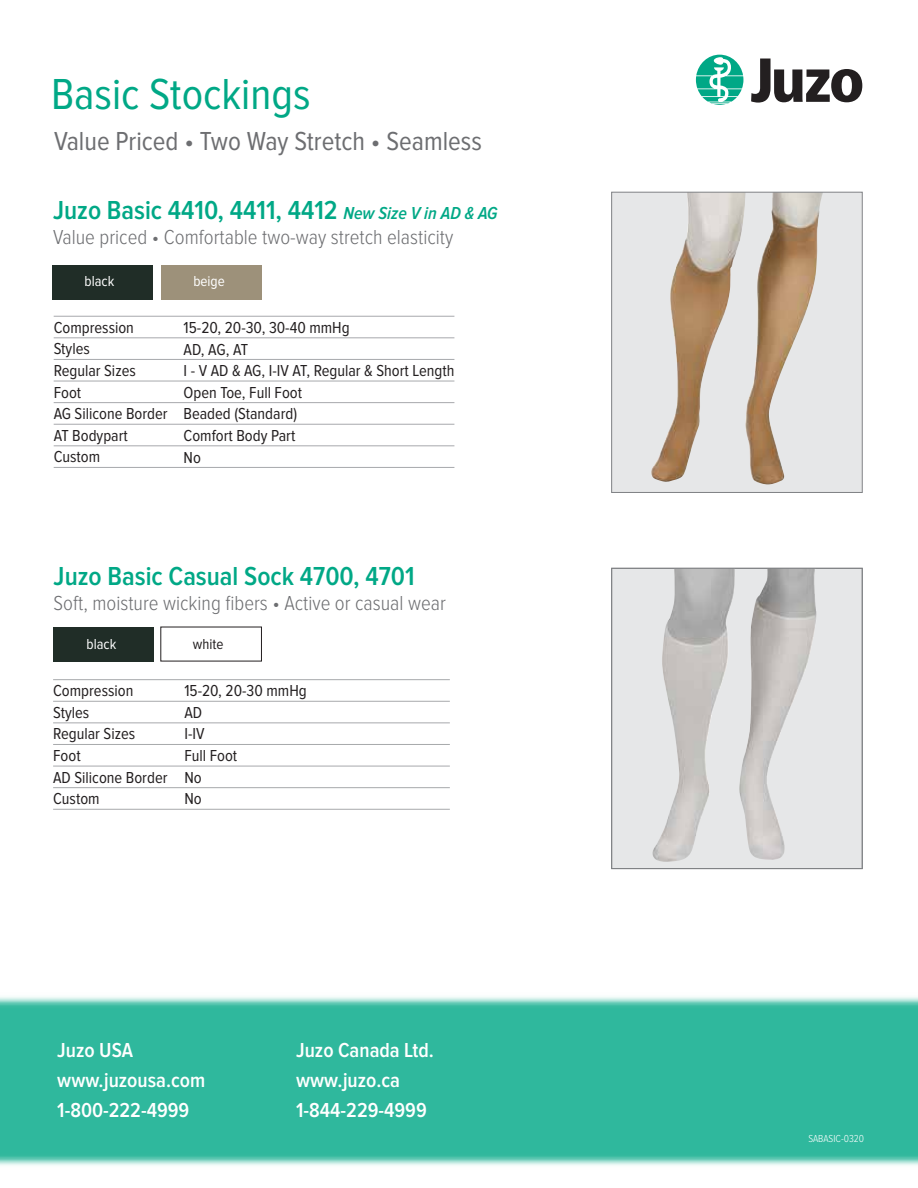
<style>
.page{position:relative;width:918px;height:1188px;background:#fff}
.page>*{position:absolute;margin:0;border:0;box-sizing:border-box;transform-origin:0 0}
.t1{font:45px "Proxima Nova Cond";color:#00a886}
.t2{font:600 27px "Proxima Nova Cond";color:#00a886}
.t3{font:27px "Proxima Nova Cond";color:#6d6e71}
.t4{font:300 21px "Proxima Nova Cond";color:#6d6e71}
.t5{font:600 21px/30px "Proxima Nova Cond";color:#fff}
.t6{font:16.5px "Proxima Nova Cond";color:#231f20}
.t7{font:15px "Proxima Nova Cond";color:#fff}
.t8{font:15px "Proxima Nova Cond";color:#231f20}
.t9{font:300 10.5px "Proxima Nova Cond";color:#fff}
.s1{font-style:italic;font-size:18px}
</style>
<div class="page">
<hr style="left:54px;top:467px;width:400px;height:1px;background:#a7a9ac">
<hr style="left:54px;top:446px;width:400px;height:1px;background:#a7a9ac">
<hr style="left:54px;top:424px;width:400px;height:1px;background:#a7a9ac">
<hr style="left:54px;top:402px;width:400px;height:1px;background:#a7a9ac">
<hr style="left:54px;top:359px;width:400px;height:1px;background:#a7a9ac">
<hr style="left:54px;top:338px;width:400px;height:1px;background:#a7a9ac">
<hr style="left:54px;top:316px;width:400px;height:1px;background:#a7a9ac">
<hr style="left:54px;top:381px;width:400px;height:1px;background:#a7a9ac">
<hr style="left:53px;top:809px;width:397px;height:1px;background:#a7a9ac">
<hr style="left:53px;top:787px;width:397px;height:1px;background:#a7a9ac">
<hr style="left:53px;top:766px;width:397px;height:1px;background:#a7a9ac">
<hr style="left:53px;top:723px;width:397px;height:1px;background:#a7a9ac">
<hr style="left:53px;top:701px;width:397px;height:1px;background:#a7a9ac">
<hr style="left:53px;top:679px;width:397px;height:1px;background:#a7a9ac">
<hr style="left:53px;top:744px;width:397px;height:1px;background:#a7a9ac">
<img style="left:0;top:997px;width:918px;height:169px">
<svg style="left:751px;top:59px;width:111px;height:44px"></svg>
<svg style="left:696px;top:55px;width:47px;height:50px"></svg>
<div style="left:161px;top:265px;width:100px;height:34px;background:#9d917a"></div>
<div style="left:52px;top:265px;width:101px;height:34px;background:#202d27"></div>
<div style="left:54px;top:627px;width:100px;height:34px;background:#202d27"></div>
<div style="left:612px;top:192px;width:250px;height:300px;background:#e6e7e8"></div>
<img style="left:651px;top:194px;width:172px;height:291px">
<div style="left:611px;top:192px;width:252px;height:301px;border:1px solid #808285"></div>
<div style="left:611px;top:568px;width:252px;height:301px;background:#e6e7e8"></div>
<img style="left:652px;top:570px;width:165px;height:292px">
<div style="left:611px;top:568px;width:252px;height:301px;border:1px solid #808285"></div>
<h1 class="t1" style="left:51px;top:69px;width:261px">Basic Stockings</h1>
<h2 class="t3" style="left:54px;top:126px;width:429px">Value Priced • Two Way Stretch • Seamless</h2>
<h2 class="t2" style="left:53px;top:195px;width:446px">Juzo Basic 4410, 4411, 4412 <span class="s1">New Size V in AD &amp; AG</span></h2>
<p class="t4" style="left:53px;top:226px;width:402px">Value priced • Comfortable two-way stretch elasticity</p>
<p class="t7" style="left:85px;top:273px;width:31px">black</p>
<p class="t7" style="left:193px;top:273px;width:33px">beige</p>
<p class="t6" style="left:54px;top:318px;width:82px">Compression</p>
<p class="t6" style="left:184px;top:318px;width:168px">15-20, 20-30, 30-40 mmHg</p>
<p class="t6" style="left:54px;top:339px;width:38px">Styles</p>
<p class="t6" style="left:184px;top:341px;width:66px">AD, AG, AT</p>
<p class="t6" style="left:54px;top:362px;width:84px">Regular Sizes</p>
<p class="t6" style="left:184px;top:362px;width:272px">I - V AD &amp; AG, I-IV AT, Regular &amp; Short Length</p>
<p class="t6" style="left:54px;top:383px;width:29px">Foot</p>
<p class="t6" style="left:184px;top:383px;width:120px">Open Toe, Full Foot</p>
<p class="t6" style="left:54px;top:405px;width:116px">AG Silicone Border</p>
<p class="t6" style="left:184px;top:405px;width:115px">Beaded (Standard)</p>
<p class="t6" style="left:54px;top:426px;width:76px">AT Bodypart</p>
<p class="t6" style="left:184px;top:426px;width:113px">Comfort Body Part</p>
<p class="t6" style="left:54px;top:447px;width:48px">Custom</p>
<p class="t6" style="left:184px;top:449px;width:19px">No</p>
<h2 class="t2" style="left:54px;top:561px;width:363px">Juzo Basic Casual Sock 4700, 4701</h2>
<p class="t4" style="left:54px;top:591px;width:394px">Soft, moisture wicking fibers • Active or casual wear</p>
<p class="t7" style="left:87px;top:635px;width:31px">black</p>
<p class="t8" style="left:193px;top:635px;width:32px">white</p>
<p class="t6" style="left:53px;top:682px;width:82px">Compression</p>
<p class="t6" style="left:184px;top:682px;width:124px">15-20, 20-30 mmHg</p>
<p class="t6" style="left:53px;top:703px;width:38px">Styles</p>
<p class="t6" style="left:184px;top:703px;width:19px">AD</p>
<p class="t6" style="left:53px;top:725px;width:84px">Regular Sizes</p>
<p class="t6" style="left:184px;top:725px;width:22px">I-IV</p>
<p class="t6" style="left:53px;top:746px;width:29px">Foot</p>
<p class="t6" style="left:184px;top:746px;width:54px">Full Foot</p>
<p class="t6" style="left:184px;top:790px;width:19px">No</p>
<p class="t6" style="left:53px;top:768px;width:116px">AD Silicone Border</p>
<p class="t6" style="left:184px;top:768px;width:19px">No</p>
<p class="t6" style="left:53px;top:790px;width:48px">Custom</p>
<p class="t5" style="left:57px;top:1035px;width:150px">Juzo USA www.juzousa.com<br>1-800-222-4999</p>
<p class="t5" style="left:296px;top:1035px;width:139px">Juzo Canada Ltd. www.juzo.ca<br>1-844-229-4999</p>
<p class="t9" style="left:808px;top:1133px;width:57px">SABASIC-0320</p>
</div>
